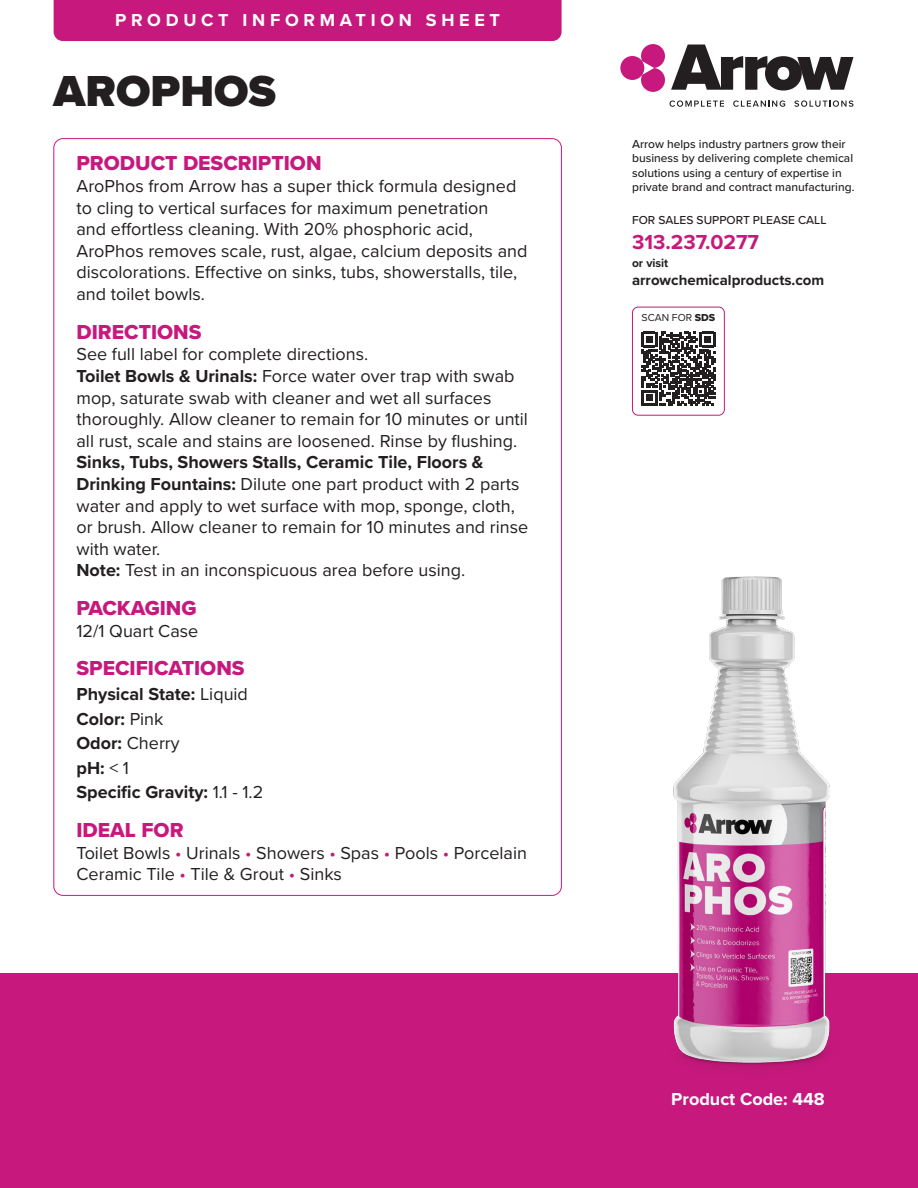
<style>
.page{position:relative;width:918px;height:1188px;background:#fff}
.page>*{position:absolute;margin:0;border:0;box-sizing:border-box;transform-origin:0 0}
.t1{font:900 45px "Proxima Nova";color:#231f20}
.sub_head{font:21px "Proxima Nova Extrabld";color:#c7197d}
.t2{font:700 21px "Proxima Nova";color:#c7197d}
.body_copy{font:18px/21.6px "Proxima Nova";color:#231f20}
.sub_head-2{font:18px/21.6px "Proxima Nova";color:#231f20}
.body_copy-2{font:700 18px/24.6px "Proxima Nova";color:#231f20}
.t3{font:700 18px "Proxima Nova";letter-spacing:.26em;color:#fff}
.t4{font:700 18px "Proxima Nova";color:#fff}
.t5{font:700 15px "Proxima Nova";color:#231f20}
.t6{font:500 12px/14.4px "Proxima Nova";color:#231f20}
.t7{font:700 12px "Proxima Nova";color:#231f20}
.t8{font:10.5px "Proxima Nova";color:#231f20}
.s1{font-weight:700}
.s2{font-weight:400}
.s3{color:#c7197d}
.s4{font-family:"Proxima Nova Extrabld"}
</style>
<div class="page">
<div style="left:0;top:973px;width:918px;height:215px;background:#c7197d"></div>
<img style="left:673px;top:576px;width:157px;height:490px">
<svg style="left:671px;top:45px;width:183px;height:46px"></svg>
<svg style="left:670px;top:100px;width:54px;height:7px"></svg>
<svg style="left:733px;top:100px;width:52px;height:7px"></svg>
<svg style="left:794px;top:100px;width:59px;height:7px"></svg>
<div style="left:620px;top:56px;width:24px;height:24px;background:#c7197d;border-radius:50%"></div>
<svg style="left:641px;top:44px;width:24px;height:48px"></svg>
<div style="left:54px;top:0;width:508px;height:41px;background:#c7197d"></div>
<svg style="left:641px;top:332px;width:74px;height:74px"></svg>
<div style="left:632px;top:307px;width:93px;height:109px;border:1px solid #c7197d;border-radius:6px"></div>
<p class="t3" style="left:115px;top:7px;width:386px">PRODUCT INFORMATION SHEET</p>
<p class="t1" style="left:54px;top:57px;width:224px">AROPHOS</p>
<p class="sub_head" style="left:76px;top:148px;width:247px">PRODUCT DESCRIPTION</p>
<p class="body_copy" style="left:76px;top:174px;width:452px">AroPhos from Arrow has a super thick formula designed to cling to vertical surfaces for maximum penetration<br>and effortless cleaning. With 20% phosphoric acid, AroPhos removes scale, rust, algae, calcium deposits and discolorations. Effective on sinks, tubs, showerstalls, tile, and toilet bowls.</p>
<p class="sub_head" style="left:76px;top:316px;width:127px">DIRECTIONS</p>
<p class="body_copy" style="left:76px;top:343px;width:453px">See full label for complete directions.<br><span class="s1">Toilet Bowls &amp; Urinals:</span> Force water over trap with swab mop, saturate swab with cleaner and wet all surfaces thoroughly. Allow cleaner to remain for 10 minutes or until all rust, scale and stains are loosened. Rinse by flushing.<br><span class="s1">Sinks, Tubs, Showers Stalls, Ceramic Tile, Floors &amp; Drinking Fountains:</span> Dilute one part product with 2 parts water and apply to wet surface with mop, sponge, cloth, or brush. Allow cleaner to remain for 10 minutes and rinse with water.<br><span class="s1">Note:</span> Test in an inconspicuous area before using.</p>
<p class="sub_head" style="left:76px;top:592px;width:122px">PACKAGING</p>
<p class="sub_head-2" style="left:76px;top:619px;width:123px">12/1 Quart Case</p>
<p class="sub_head" style="left:76px;top:653px;width:170px">SPECIFICATIONS</p>
<p class="body_copy-2" style="left:76px;top:681px;width:188px">Physical State: <span class="s2">Liquid<br></span>Color: <span class="s2">Pink<br></span>Odor: <span class="s2">Cherry<br></span>pH: <span class="s2">&lt; 1<br></span>Specific Gravity: <span class="s2">1.1 - 1.2</span></p>
<p class="sub_head" style="left:76px;top:814px;width:109px">IDEAL FOR</p>
<p class="sub_head-2" style="left:76px;top:841px;width:452px">Toilet Bowls <span class="s3">•</span> Urinals <span class="s3">•</span> Showers <span class="s3">•</span> Spas <span class="s3">•</span> Pools <span class="s3">•</span> Porcelain<br>Ceramic Tile <span class="s3">•</span> Tile &amp; Grout <span class="s3">•</span> Sinks</p>
<p class="t6" style="left:632px;top:136px;width:224px">Arrow helps industry partners grow their business by delivering complete chemical solutions using a century of expertise in private brand and contract manufacturing.</p>
<p class="t6" style="left:632px;top:213px;width:196px">FOR SALES SUPPORT PLEASE CALL</p>
<p class="t2" style="left:632px;top:227px;width:128px">313.237.0277</p>
<p class="t7" style="left:632px;top:254px;width:38px">or visit</p>
<p class="t5" style="left:632px;top:269px;width:194px">arrowchemicalproducts.com</p>
<p class="t8" style="left:642px;top:310px;width:75px">SCAN FOR <span class="s4">SDS</span></p>
<p class="t4" style="left:671px;top:1086px;width:155px">Product Code: 448</p>
</div>
